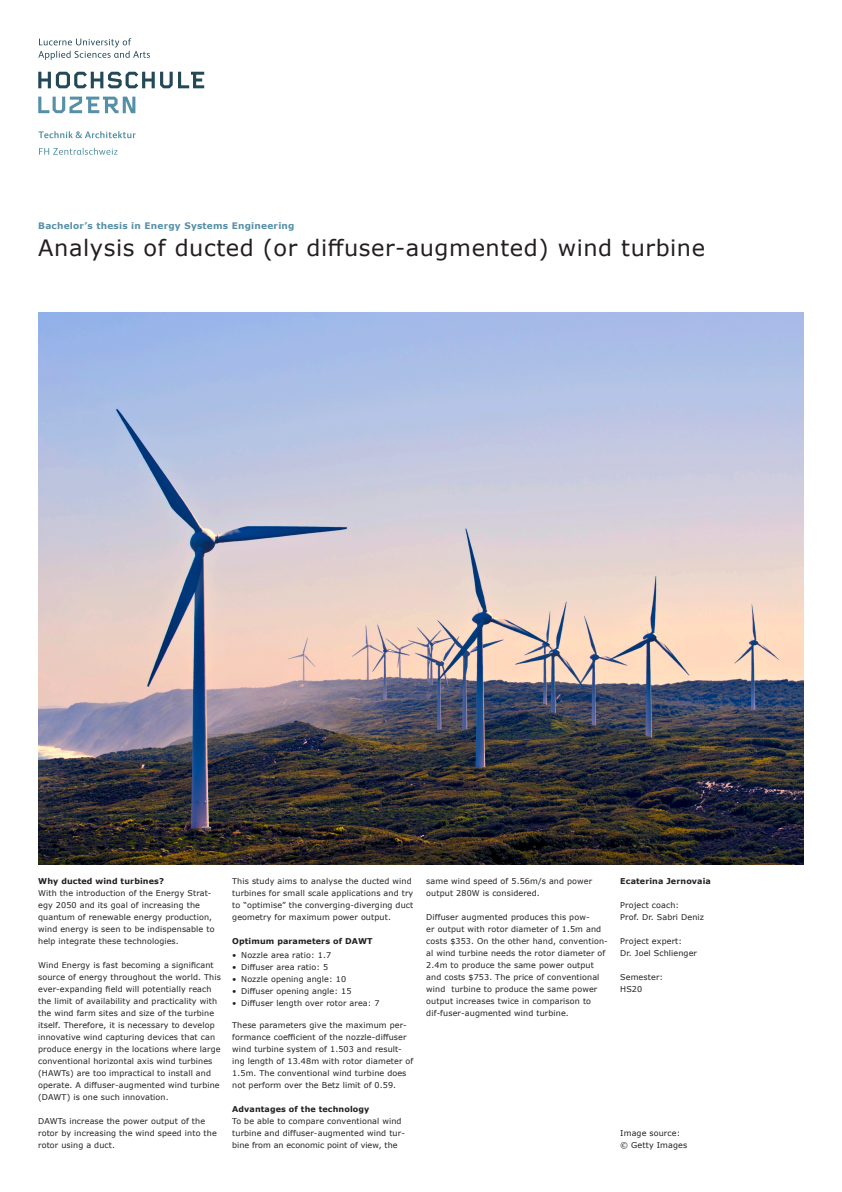
<style>
.page{position:relative;width:842px;height:1192px;background:#fff}
.page>*{position:absolute;margin:0;border:0;box-sizing:border-box;transform-origin:0 0}
.t1{font:22.5px "Verdana";letter-spacing:.025em;color:#231f20}
.t2{font:700 9px "Verdana";letter-spacing:.025em;color:#5690a7}
.t3{font:8px/12px "Verdana";letter-spacing:.015em;color:#231f20}
.t4{font:700 8px "Verdana";letter-spacing:.015em;color:#231f20}
.s1{font-weight:700}
</style>
<div class="page">
<svg style="left:38px;top:97px;width:97px;height:16px"></svg>
<svg style="left:38px;top:72px;width:166px;height:16px"></svg>
<svg style="left:38px;top:38px;width:112px;height:22px"></svg>
<svg style="left:38px;top:131px;width:98px;height:7px"></svg>
<svg style="left:39px;top:148px;width:79px;height:7px"></svg>
<img style="left:38px;top:313px;width:766px;height:552px">
<p class="t2" style="left:38px;top:220px;width:258px">Bachelor’s thesis in Energy Systems Engineering</p>
<p class="t1" style="left:38px;top:233px;width:668px">Analysis of ducted (or diffuser-augmented) wind turbine</p>
<p class="t4" style="left:38px;top:875px;width:127px">Why ducted wind turbines?</p>
<p class="t3" style="left:38px;top:887px;width:178px">With the introduction of the Energy Strat&shy;egy 2050 and its goal of increasing the quantum of renewable energy production, wind energy is seen to be indispensable to help integrate these technologies.</p>
<p class="t3" style="left:38px;top:959px;width:184px">Wind Energy is fast becoming a significant source of energy throughout the world. This ever-expanding field will potentially reach the limit of availability and practicality with the wind farm sites and size of the turbine itself. Therefore, it is necessary to develop innovative wind capturing devices that can produce energy in the locations where large conventional horizontal axis wind turbines (HAWTs) are too impractical to install and operate. A diffuser-augmented wind turbine (DAWT) is one such innovation.</p>
<p class="t3" style="left:38px;top:1115px;width:180px">DAWTs increase the power output of the rotor by increasing the wind speed into the rotor using a duct.</p>
<p class="t3" style="left:232px;top:875px;width:183px">This study aims to analyse the ducted wind turbines for small scale applications and try to “optimise” the converging-diverging duct geometry for maximum power output.</p>
<p class="t4" style="left:232px;top:935px;width:142px">Optimum parameters of DAWT</p>
<p class="t3" style="left:232px;top:949px;width:100px">• Nozzle area ratio: 1.7</p>
<p class="t3" style="left:232px;top:961px;width:98px">• Diffuser area ratio: 5</p>
<p class="t3" style="left:232px;top:973px;width:115px">• Nozzle opening angle: 10</p>
<p class="t3" style="left:232px;top:985px;width:121px">• Diffuser opening angle: 15</p>
<p class="t3" style="left:232px;top:997px;width:149px">• Diffuser length over rotor area: 7</p>
<p class="t3" style="left:232px;top:1019px;width:183px">These parameters give the maximum per&shy;formance coefficient of the nozzle-diffuser wind turbine system of 1.503 and result&shy;ing length of 13.48m with rotor diameter of 1.5m. The conventional wind turbine does not perform over the Betz limit of 0.59.</p>
<p class="t3" style="left:232px;top:1103px;width:174px"><span class="s1">Advantages of the technology<br></span>To be able to compare conventional wind turbine and diffuser-augmented wind tur&shy;bine from an economic point of view, the</p>
<p class="t3" style="left:426px;top:875px;width:167px">same wind speed of 5.56m/s and power output 280W is considered.</p>
<p class="t3" style="left:426px;top:911px;width:183px">Diffuser augmented produces this pow-<br>er output with rotor diameter of 1.5m and costs $353. On the other hand, convention&shy;al wind turbine needs the rotor diameter of 2.4m to produce the same power output and costs $753. The price of conventional wind turbine to produce the same power output increases twice in comparison to dif-fuser-augmented wind turbine.</p>
<p class="t4" style="left:620px;top:875px;width:92px">Ecaterina Jernovaia</p>
<p class="t3" style="left:620px;top:899px;width:61px">Project coach:</p>
<p class="t3" style="left:620px;top:911px;width:85px">Prof. Dr. Sabri Deniz</p>
<p class="t3" style="left:620px;top:935px;width:63px">Project expert:</p>
<p class="t3" style="left:620px;top:947px;width:78px">Dr. Joel Schlienger</p>
<p class="t3" style="left:620px;top:971px;width:44px">Semester:</p>
<p class="t3" style="left:620px;top:983px;width:24px">HS20</p>
<p class="t3" style="left:620px;top:1127px;width:62px">Image source:</p>
<p class="t3" style="left:620px;top:1139px;width:69px">© Getty Images</p>
</div>
